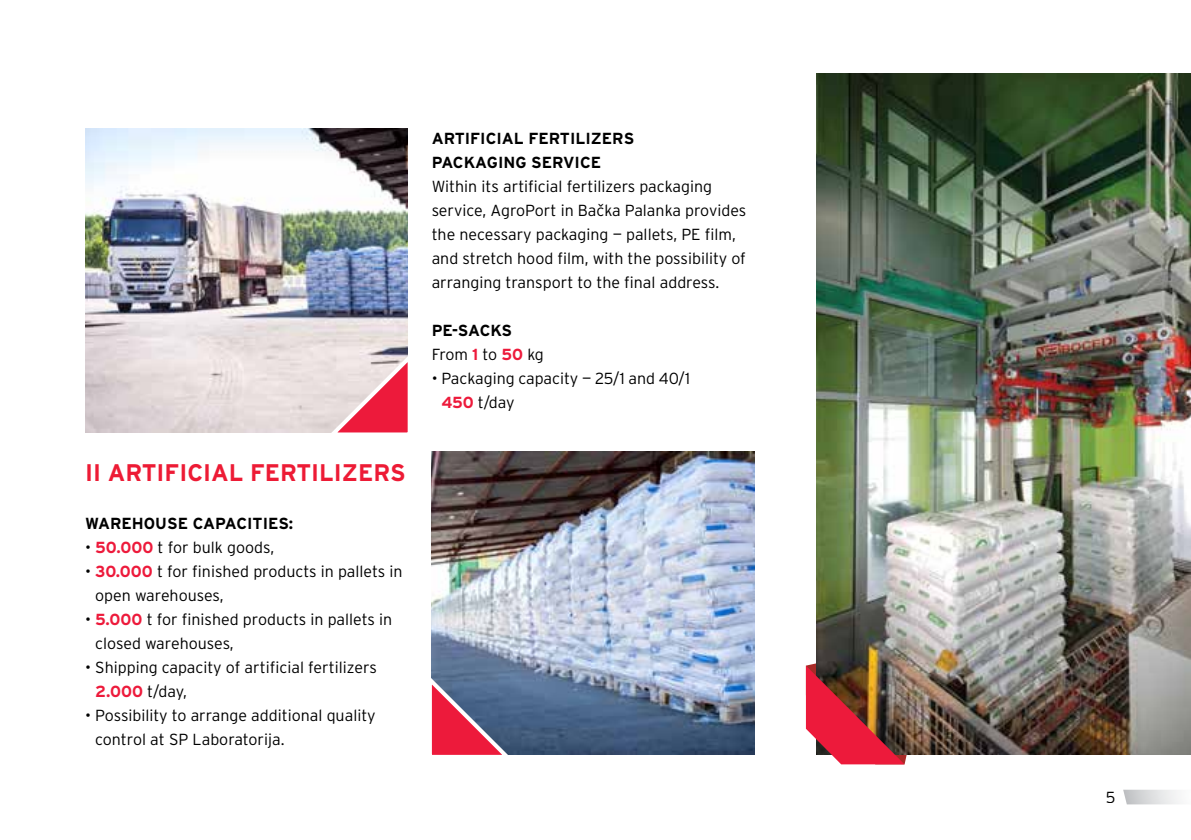
<style>
.page{position:relative;width:1191px;height:840px;background:#fff}
.page>*{position:absolute;margin:0;border:0;box-sizing:border-box;transform-origin:0 0}
.t1{font:700 24px "Interstate Yu";color:#ed1b35}
.t2{font:300 16px/24px "Interstate Yu";color:#000}
.t3{font:700 16px/24px "Interstate Yu";color:#000}
.s1{font-weight:700;color:#ed1a3b}
.s2{font-weight:300}
.s3{color:#ed1a3b}
</style>
<div class="page">
<img style="left:85px;top:129px;width:323px;height:303px">
<img style="left:432px;top:451px;width:322px;height:303px">
<img style="left:816px;top:74px;width:375px;height:680px">
<img style="left:742px;top:656px;width:171px;height:108px">
<svg style="left:323px;top:347px;width:85px;height:86px;background:#e699a5"></svg>
<svg style="left:431px;top:669px;width:86px;height:86px;background:#8e5878"></svg>
<svg style="left:1123px;top:789px;width:57px;height:15px"></svg>
<h1 class="t1" style="left:85px;top:458px;width:322px">II ARTIFICIAL FERTILIZERS</h1>
<p class="t3" style="left:85px;top:510px;width:25px">WARE</p>
<p class="t3" style="left:132px;top:510px;width:72px">HOUSE CAPACITIES</p>
<p class="t3" style="left:289px;top:510px;width:6px">:</p>
<p class="t2" style="left:85px;top:534px;width:191px">• <span class="s1">50.000</span> t for bulk goods,</p>
<p class="t2" style="left:95px;top:558px;width:309px;text-indent:-10px">• <span class="s1">30.000</span> t for finished products in pallets in open warehouses,</p>
<p class="t2" style="left:95px;top:606px;width:299px;text-indent:-10px">• <span class="s1">5.000</span> t for finished products in pallets in closed warehouses,</p>
<p class="t2" style="left:95px;top:654px;width:283px;text-indent:-10px">• Shipping capacity of artificial fertilizers<br><span class="s1">2.000</span> t/day,</p>
<p class="t2" style="left:95px;top:702px;width:282px;text-indent:-10px">• Possibility to arrange additional quality control at SP Laboratorija.</p>
<p class="t3" style="left:432px;top:126px;width:204px">ARTIFICIAL FERTILIZERS<br>PACKAGING SERVICE</p>
<p class="t2" style="left:432px;top:174px;width:316px">Within its artificial fertilizers packaging service, AgroPort in Bačka Palanka provides the necessary packaging — pallets, PE film, and stretch hood film, with the possibility of arranging transport to the final address.</p>
<p class="t3" style="left:432px;top:318px;width:114px">PE-SACKS<br><span class="s2">From</span> <span class="s3">1</span> <span class="s2">to</span> <span class="s3">50</span> <span class="s2">kg</span></p>
<p class="t2" style="left:441px;top:366px;width:250px;text-indent:-10px">• Packaging capacity — 25/1 and 40/1<br><span class="s1">450</span> t/day</p>
<p class="t2" style="left:1105px;top:784px;width:11px">5</p>
</div>
